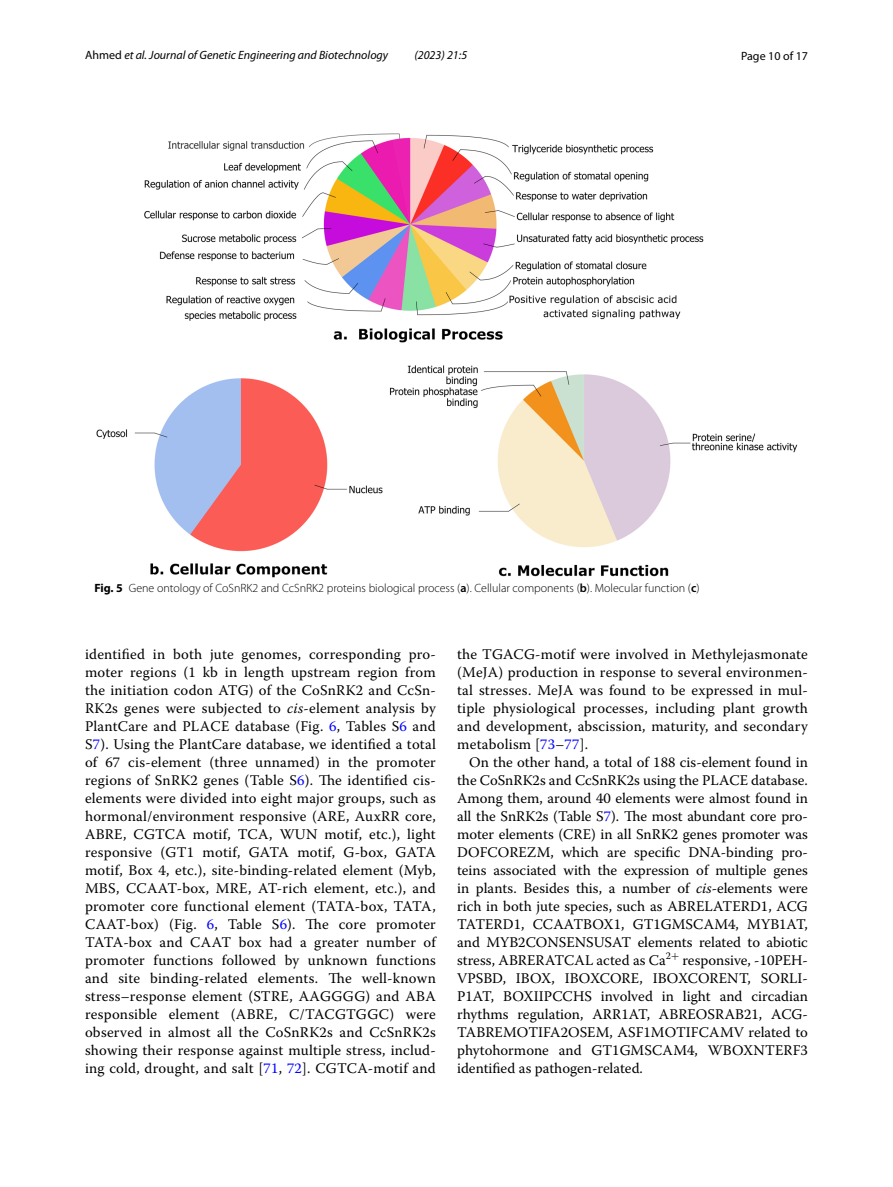
<style>
.page{position:relative;width:893px;height:1187px;background:#fff}
.page>*{position:absolute;margin:0;border:0;box-sizing:border-box;transform-origin:0 0}
.t1{font:14.7px/18px "Warnock Pro";letter-spacing:.015em;color:#000;text-align:justify}
.t2{font:300 12px "Myriad Pro";color:#000}
.t3{font:italic 12px "Myriad Pro";color:#000}
.t4{font:12px "Myriad Pro";color:#000}
.s1{font-style:normal}
.s2{font-weight:700}
.s3{font-weight:600}
.s4{font-style:italic}
.s5{color:#00f}
</style>
<div class="page">
<img style="left:97px;top:133px;width:700px;height:444px">
<p class="t3" style="left:85px;top:48px;width:305px"><span class="s1">Ahmed</span> et al. Journal of Genetic Engineering and Biotechnology</p>
<p class="t3" style="left:414px;top:48px;width:54px">(2023) 21:5</p>
<p class="t4" style="left:741px;top:48px;width:68px">Page 10 of 17</p>
<p class="t2" style="left:94px;top:581px;width:607px"><span class="s2">Fig. 5</span> Gene ontology of CoSnRK2 and CcSnRK2 proteins biological process (<span class="s3">a</span>). Cellular components (<span class="s3">b</span>). Molecular function (<span class="s3">c</span>)</p>
<p class="t1" style="left:85px;top:645px;width:352px">identified in both jute genomes, corresponding pro&shy;moter regions (1 kb in length upstream region from the initiation codon ATG) of the CoSnRK2 and CcSn-RK2s genes were subjected to <span class="s4">cis</span>-element analysis by PlantCare and PLACE database (Fig. <span class="s5">6</span>, Tables S<span class="s5">6</span> and S<span class="s5">7</span>). Using the PlantCare database, we identified a total of 67 cis-element (three unnamed) in the promoter regions of SnRK2 genes (Table S<span class="s5">6</span>). The identified cis&shy;elements were divided into eight major groups, such as hormonal/environment responsive (ARE, AuxRR core, ABRE, CGTCA motif, TCA, WUN motif, etc.), light responsive (GT1 motif, GATA motif, G-box, GATA motif, Box 4, etc.), site-binding-related element (Myb, MBS, CCAAT-box, MRE, AT-rich element, etc.), and promoter core functional element (TATA-box, TATA, CAAT-box) (Fig. <span class="s5">6</span>, Table S<span class="s5">6</span>). The core promoter TATA-box and CAAT box had a greater number of promoter functions followed by unknown functions and site binding-related elements. The well-known stress–response element (STRE, AAGGGG) and ABA responsible element (ABRE, C/TACGTGGC) were observed in almost all the CoSnRK2s and CcSnRK2s showing their response against multiple stress, includ&shy;ing cold, drought, and salt [<span class="s5">71</span>, <span class="s5">72</span>]. CGTCA-motif and</p>
<p class="t1" style="left:457px;top:645px;width:352px">the TGACG-motif were involved in Methylejasmonate (MeJA) production in response to several environmen&shy;tal stresses. MeJA was found to be expressed in mul&shy;tiple physiological processes, including plant growth and development, abscission, maturity, and secondary metabolism [<span class="s5">73</span>–<span class="s5">77</span>].</p>
<p class="t1" style="left:457px;top:753px;width:352px;text-indent:12px">On the other hand, a total of 188 cis-element found in the CoSnRK2s and CcSnRK2s using the PLACE database.<br>Among them, around 40 elements were almost found in all the SnRK2s (Table S<span class="s5">7</span>). The most abundant core pro&shy;moter elements (CRE) in all SnRK2 genes promoter was DOFCOREZM, which are specific DNA-binding pro&shy;teins associated with the expression of multiple genes in plants. Besides this, a number of <span class="s4">cis</span>-elements were rich in both jute species, such as ABRELATERD1, ACG TATERD1, CCAATBOX1, GT1GMSCAM4, MYB1AT, and MYB2CONSENSUSAT elements related to abiotic stress, ABRERATCAL acted as Ca<sup>2</sup><sup>+</sup> responsive, -10PEH-VPSBD, IBOX, IBOXCORE, IBOXCORENT, SORLI-P1AT, BOXIIPCCHS involved in light and circadian rhythms regulation, ARR1AT, ABREOSRAB21, ACG-TABREMOTIFA2OSEM, ASF1MOTIFCAMV related to phytohormone and GT1GMSCAM4, WBOXNTERF3 identified as pathogen-related.</p>
</div>
